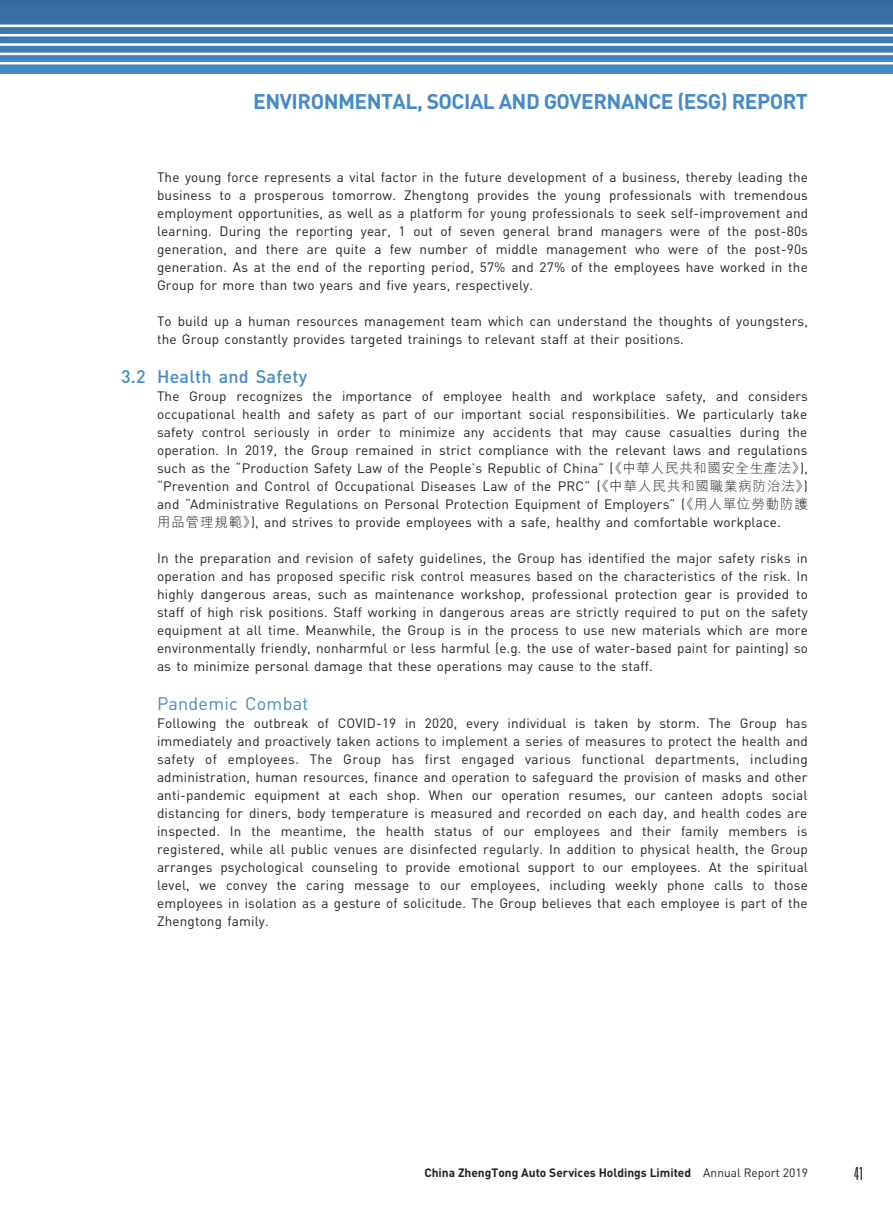
<style>
.page{position:relative;width:893px;height:1212px;background:#fff}
.page>*{position:absolute;margin:0;border:0;box-sizing:border-box;transform-origin:0 0}
.t1{font:700 21px "DIN Pro";letter-spacing:-.025em;color:#478ac8}
._04___H2{font:500 18px "DIN Pro";letter-spacing:.01em;color:#478ac8}
._05_____H3{font:18px "DIN Pro";letter-spacing:.01em;color:#478ac8}
.t2{font:300 ultra-condensed 18px "Univers LT Std";color:#231f20}
._13_____P4{font:13.5px/18px "DIN Pro";letter-spacing:.01em;color:#231f20;text-align:justify}
.t3{font:700 12px "DIN Pro";color:#231f20}
.s1{font-family:"M Hei HK";font-weight:300}
.s2{font-weight:400}
</style>
<div class="page">
<svg style="left:0;top:0;width:893px;height:74px;background:#4078ad"></svg>
<img style="left:0;top:27px;width:893px;height:35px">
<hr style="left:0;top:25px;width:893px;height:2px;background:#fff">
<hr style="left:0;top:34px;width:893px;height:2px;background:#fff">
<hr style="left:0;top:43px;width:893px;height:3px;background:#fff">
<hr style="left:0;top:53px;width:893px;height:2px;background:#fff">
<hr style="left:0;top:62px;width:893px;height:2px;background:#fff">
<h1 class="t1" style="left:253px;top:87px;width:556px">ENVIRONMENTAL, SOCIAL AND GOVERNANCE (ESG) REPORT</h1>
<p class="_13_____P4" style="left:157px;top:168px;width:653px">The young force represents a vital factor in the future development of a business, thereby leading the business to a prosperous tomorrow. Zhengtong provides the young professionals with tremendous employment opportunities, as well as a platform for young professionals to seek self-improvement and learning. During the reporting year, 1 out of seven general brand managers were of the post-80s generation, and there are quite a few number of middle management who were of the post-90s generation. As at the end of the reporting period, 57% and 27% of the employees have worked in the Group for more than two years and five years, respectively.</p>
<p class="_13_____P4" style="left:157px;top:312px;width:652px">To build up a human resources management team which can understand the thoughts of youngsters, the Group constantly provides targeted trainings to relevant staff at their positions.</p>
<p class="_04___H2" style="left:121px;top:364px;width:188px">3.2 Health and Safety</p>
<p class="_13_____P4" style="left:157px;top:387px;width:653px">The Group recognizes the importance of employee health and workplace safety, and considers occupational health and safety as part of our important social responsibilities. We particularly take safety control seriously in order to minimize any accidents that may cause casualties during the operation. In 2019, the Group remained in strict compliance with the relevant laws and regulations such as the “Production Safety Law of the People’s Republic of China” (<span class="s1">《中華人民共和國安全生產法》</span>), “Prevention and Control of Occupational Diseases Law of the PRC” (<span class="s1">《中華人民共和國職業病防治法》</span>) and “Administrative Regulations on Personal Protection Equipment of Employers” (<span class="s1">《用人單位勞動防護用品管理規範》</span>), and strives to provide employees with a safe, healthy and comfortable workplace.</p>
<p class="_13_____P4" style="left:157px;top:549px;width:652px">In the preparation and revision of safety guidelines, the Group has identified the major safety risks in operation and has proposed specific risk control measures based on the characteristics of the risk. In highly dangerous areas, such as maintenance workshop, professional protection gear is provided to staff of high risk positions. Staff working in dangerous areas are strictly required to put on the safety equipment at all time. Meanwhile, the Group is in the process to use new materials which are more environmentally friendly, nonharmful or less harmful (e.g. the use of water-based paint for painting) so as to minimize personal damage that these operations may cause to the staff.</p>
<p class="_05_____H3" style="left:157px;top:691px;width:153px">Pandemic Combat</p>
<p class="_13_____P4" style="left:157px;top:714px;width:652px">Following the outbreak of COVID-19 in 2020, every individual is taken by storm. The Group has immediately and proactively taken actions to implement a series of measures to protect the health and safety of employees. The Group has first engaged various functional departments, including administration, human resources, finance and operation to safeguard the provision of masks and other anti-pandemic equipment at each shop. When our operation resumes, our canteen adopts social distancing for diners, body temperature is measured and recorded on each day, and health codes are inspected. In the meantime, the health status of our employees and their family members is registered, while all public venues are disinfected regularly. In addition to physical health, the Group arranges psychological counseling to provide emotional support to our employees. At the spiritual level, we convey the caring message to our employees, including weekly phone calls to those employees in isolation as a gesture of solicitude. The Group believes that each employee is part of the Zhengtong family.</p>
<p class="t3" style="left:424px;top:1164px;width:385px">China ZhengTong Auto Services Holdings Limited <span class="s2">Annual Report 2019</span></p>
<h2 class="t2" style="left:854px;top:1164px;width:11px">41</h2>
</div>
